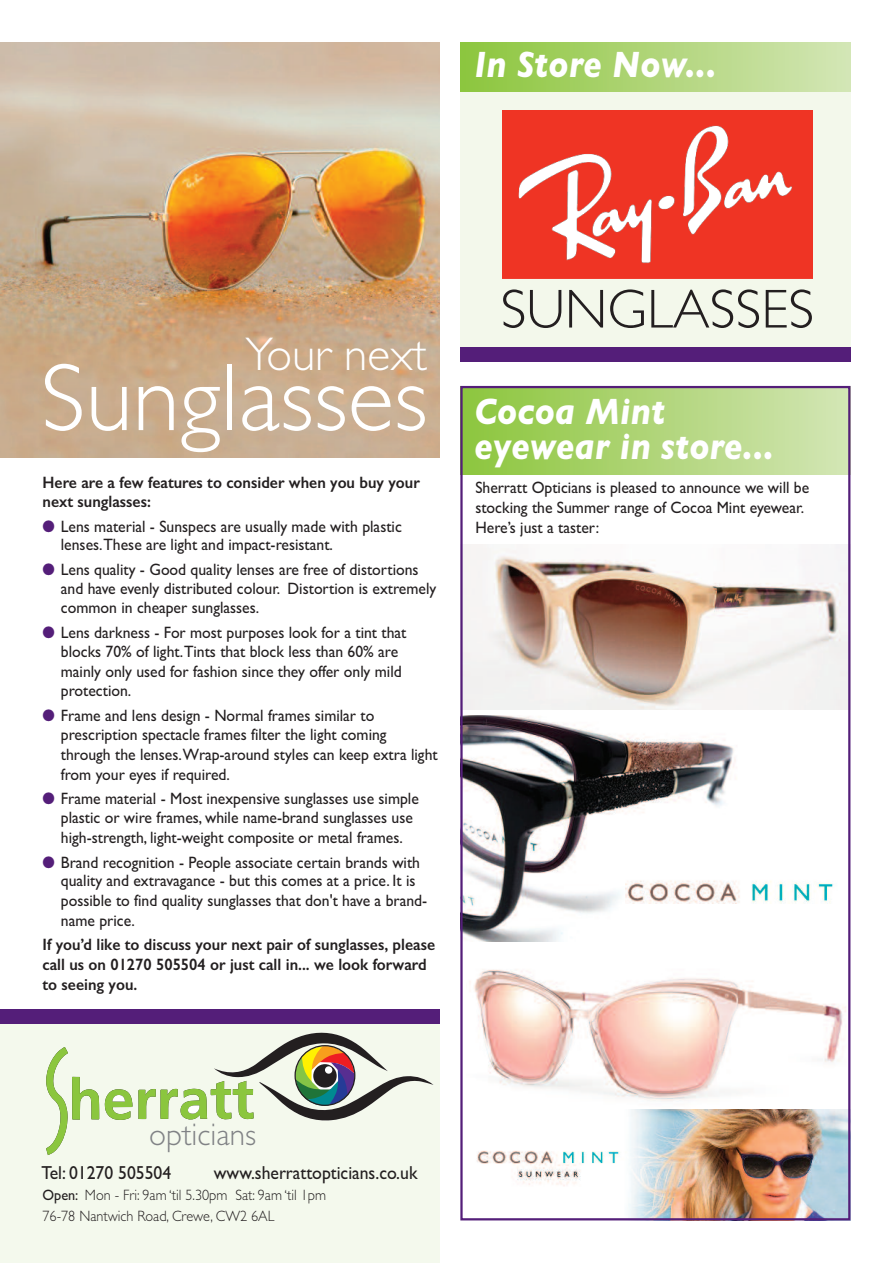
<style>
.page{position:relative;width:893px;height:1263px;background:#fff}
.page>*{position:absolute;margin:0;border:0;box-sizing:border-box;transform-origin:0 0}
.t1{font:300 96px "Gill Sans";color:#fff}
.t2{font:300 55.05px "Gill Sans";color:#231f20}
.t3{font:300 47.4px "Gill Sans";color:#fff}
.t4{font:italic 700 37.05px/35.1px "Gill Sans";letter-spacing:.01em;color:#fff;scale:.9 1}
.t5{font:300 31.2px "Gill Sans";color:#808285}
.t6{font:18.75px "Gill Sans";color:#231f20;scale:.94 1}
.t7{font:16.5px/19.4px "Gill Sans";color:#231f20;scale:.95 1}
.t8{font:600 16.5px/19.8px "Gill Sans";color:#231f20;scale:.95 1}
.t9{font:300 15px/20.7px "Gill Sans";color:#231f20;scale:.95 1}
.s1{color:#541e79}
.s2{font-weight:400}
</style>
<div class="page">
<div style="left:460px;top:50px;width:390px;height:308px;background:#f3f8eb"></div>
<div style="left:0;top:1020px;width:439px;height:243px;background:#f4f9ed"></div>
<svg style="left:46px;top:1033px;width:387px;height:122px"></svg>
<div style="left:294px;top:1045px;width:61px;height:61px;border:1px solid #231f20;border-radius:50%"></div>
<div style="left:0;top:1009px;width:439px;height:14px;background:#541e79"></div>
<img style="left:0;top:43px;width:439px;height:415px">
<img style="left:502px;top:110px;width:310px;height:169px">
<div style="left:460px;top:43px;width:390px;height:49px;background:linear-gradient(to right,#8cc53c,#d4e6b6)"></div>
<div style="left:460px;top:347px;width:390px;height:14px;background:#541e79"></div>
<div style="left:460px;top:387px;width:390px;height:87px;background:linear-gradient(to right,#8cc53c,#d4e6b6)"></div>
<img style="left:463px;top:544px;width:384px;height:165px">
<img style="left:469px;top:959px;width:382px;height:159px">
<img style="left:469px;top:1109px;width:378px;height:108px">
<img style="left:463px;top:715px;width:318px;height:226px">
<div style="left:460px;top:386px;width:390px;height:834px;border:2px solid #541e79"></div>
<img style="left:625px;top:864px;width:209px;height:39px">
<h3 class="t4" style="left:475px;top:47px;width:270px">In Store Now...</h3>
<h3 class="t3" style="left:245px;top:326px;width:183px">Your next</h3>
<h1 class="t1" style="left:41px;top:341px;width:389px">Sunglasses</h1>
<p class="t8" style="left:43px;top:472px;width:399px">Here are a few features to consider when you buy your next sunglasses:</p>
<p class="t7" style="left:61px;top:516px;width:360px;line-height:18.6px;text-indent:-18px"><span class="s1">●</span> Lens material - Sunspecs are usually made with plastic lenses.These are light and impact-resistant.</p>
<p class="t7" style="left:61px;top:560px;width:397px;text-indent:-18px"><span class="s1">●</span> Lens quality - Good quality lenses are free of distortions and have evenly distributed colour. Distortion is extremely common in cheaper sunglasses.</p>
<p class="t7" style="left:61px;top:623px;width:365px;text-indent:-18px"><span class="s1">●</span> Lens darkness - For most purposes look for a tint that blocks 70% of light.Tints that block less than 60% are mainly only used for fashion since they offer only mild protection.</p>
<p class="t7" style="left:61px;top:706px;width:398px;text-indent:-18px"><span class="s1">●</span> Frame and lens design - Normal frames similar to prescription spectacle frames filter the light coming through the lenses.Wrap-around styles can keep extra light from your eyes if required.</p>
<p class="t7" style="left:61px;top:789px;width:378px;text-indent:-18px"><span class="s1">●</span> Frame material - Most inexpensive sunglasses use simple plastic or wire frames, while name-brand sunglasses use high-strength, light-weight composite or metal frames.</p>
<p class="t7" style="left:61px;top:852px;width:387px;text-indent:-18px"><span class="s1">●</span> Brand recognition - People associate certain brands with quality and extravagance - but this comes at a price. It is possible to find quality sunglasses that don't have a brand&shy;name price.</p>
<p class="t8" style="left:43px;top:934px;width:415px">If you’d like to discuss your next pair of sunglasses, please call us on 01270 505504 or just call in... we look forward to seeing you.</p>
<h2 class="t2" style="left:501px;top:276px;width:315px">SUNGLASSES</h2>
<h3 class="t4" style="left:475px;top:394px;width:334px">Cocoa Mint eyewear in store...</h3>
<p class="t7" style="left:475px;top:478px;width:353px;line-height:19.8px">Sherratt Opticians is pleased to announce we will be stocking the Summer range of Cocoa Mint eyewear.<br>Here’s just a taster:</p>
<h3 class="t5" style="left:149px;top:1115px;width:108px">opticians</h3>
<p class="t6" style="left:42px;top:1161px;width:139px">Tel: 01270 505504</p>
<p class="t6" style="left:214px;top:1161px;width:218px">www.sherrattopticians.co.uk</p>
<p class="t9" style="left:42px;top:1184px;width:300px"><span class="s2">Open:</span> Mon - Fri: 9am ‘til 5.30pm Sat: 9am ‘til 1pm<br>76-78 Nantwich Road, Crewe, CW2 6AL</p>
</div>
